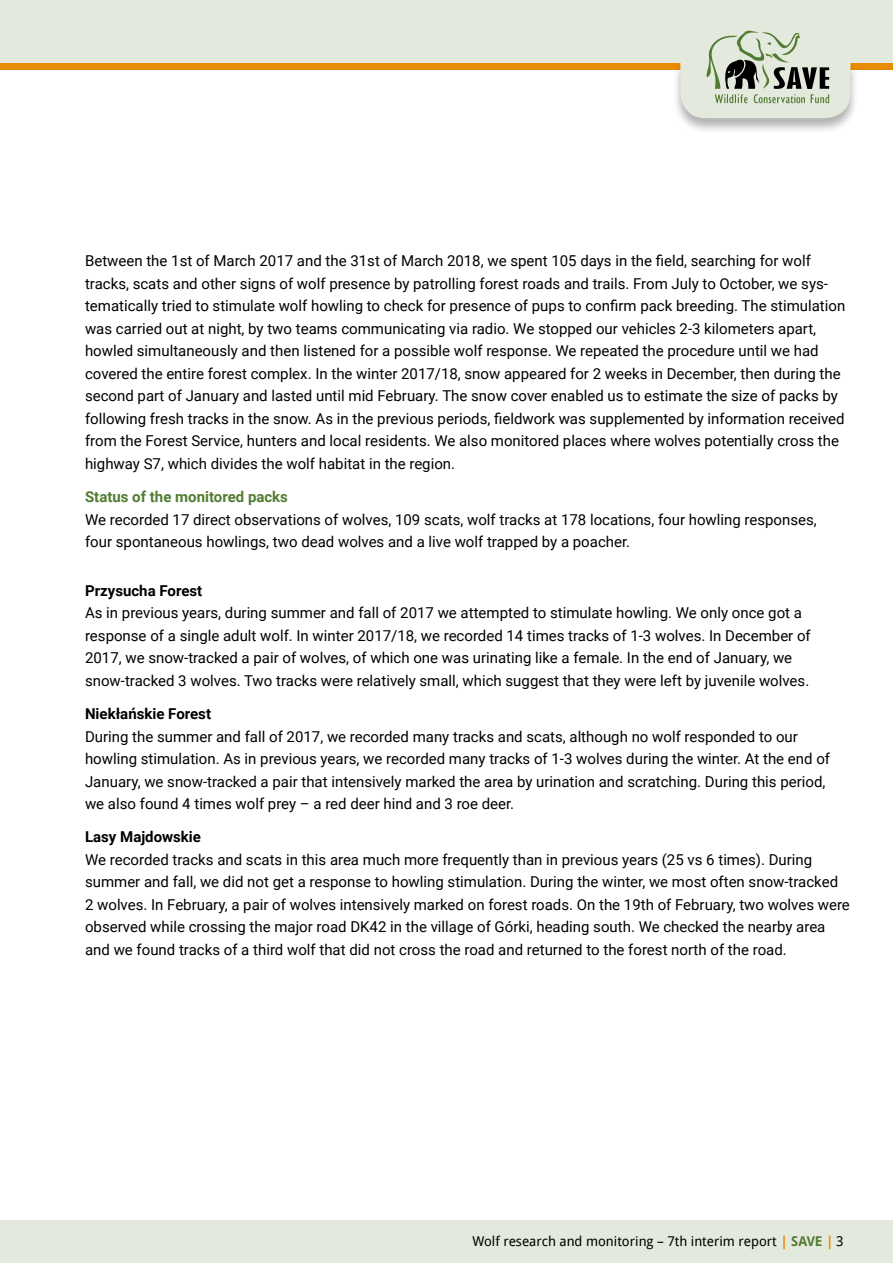
<style>
.page{position:relative;width:893px;height:1263px;background:#fff}
.page>*{position:absolute;margin:0;border:0;box-sizing:border-box;transform-origin:0 0}
.t1{font:15px/22.5px "Roboto";color:#000}
.t2{font:700 15px "Roboto";color:#000}
.t3{font:700 15px "Roboto";color:#517c32}
.t4{font:13.5px "Droid Sans";color:#000}
.s1{font-weight:700;color:#e88b00}
.s2{font-weight:700;color:#517c32}
</style>
<div class="page">
<div style="left:0;top:1220px;width:893px;height:43px;background:#e3e9dc"></div>
<div style="left:0;top:0;width:893px;height:64px;background:#e3e9dc"></div>
<div style="left:0;top:64px;width:893px;height:6px;background:#e88b00"></div>
<div style="left:672px;top:62px;width:186px;height:72px;background:#000;opacity:.3"></div>
<svg style="left:680px;top:30px;width:170px;height:88px"></svg>
<p class="t1" style="left:85px;top:249px;width:762px">Between the 1st of March 2017 and the 31st of March 2018, we spent 105 days in the field, searching for wolf tracks, scats and other signs of wolf presence by patrolling forest roads and trails. From July to October, we sys&shy;tematically tried to stimulate wolf howling to check for presence of pups to confirm pack breeding. The stimulation was carried out at night, by two teams communicating via radio. We stopped our vehicles 2-3 kilometers apart, howled simultaneously and then listened for a possible wolf response. We repeated the procedure until we had covered the entire forest complex. In the winter 2017/18, snow appeared for 2 weeks in December, then during the second part of January and lasted until mid February. The snow cover enabled us to estimate the size of packs by following fresh tracks in the snow. As in the previous periods, fieldwork was supplemented by information received from the Forest Service, hunters and local residents. We also monitored places where wolves potentially cross the highway S7, which divides the wolf habitat in the region.</p>
<p class="t3" style="left:85px;top:486px;width:204px">Status of the monitored packs</p>
<p class="t1" style="left:85px;top:507px;width:733px">We recorded 17 direct observations of wolves, 109 scats, wolf tracks at 178 locations, four howling responses, four spontaneous howlings, two dead wolves and a live wolf trapped by a poacher.</p>
<p class="t2" style="left:85px;top:580px;width:119px">Przysucha Forest</p>
<p class="t1" style="left:85px;top:601px;width:727px">As in previous years, during summer and fall of 2017 we attempted to stimulate howling. We only once got a response of a single adult wolf. In winter 2017/18, we recorded 14 times tracks of 1-3 wolves. In December of 2017, we snow-tracked a pair of wolves, of which one was urinating like a female. In the end of January, we snow-tracked 3 wolves. Two tracks were relatively small, which suggest that they were left by juvenile wolves.</p>
<p class="t2" style="left:85px;top:703px;width:128px">Niekłańskie Forest</p>
<p class="t1" style="left:85px;top:724px;width:747px">During the summer and fall of 2017, we recorded many tracks and scats, although no wolf responded to our howling stimulation. As in previous years, we recorded many tracks of 1-3 wolves during the winter. At the end of January, we snow-tracked a pair that intensively marked the area by urination and scratching. During this period, we also found 4 times wolf prey – a red deer hind and 3 roe deer.</p>
<p class="t2" style="left:85px;top:826px;width:117px">Lasy Majdowskie</p>
<p class="t1" style="left:85px;top:848px;width:766px">We recorded tracks and scats in this area much more frequently than in previous years (25 vs 6 times). During summer and fall, we did not get a response to howling stimulation. During the winter, we most often snow-tracked 2 wolves. In February, a pair of wolves intensively marked on forest roads. On the 19th of February, two wolves were observed while crossing the major road DK42 in the village of Górki, heading south. We checked the nearby area and we found tracks of a third wolf that did not cross the road and returned to the forest north of the road.</p>
<p class="t4" style="left:472px;top:1233px;width:372px">Wolf research and monitoring – 7th interim report <span class="s1">|</span> <span class="s2">SAVE</span> <span class="s1">|</span> 3</p>
</div>
